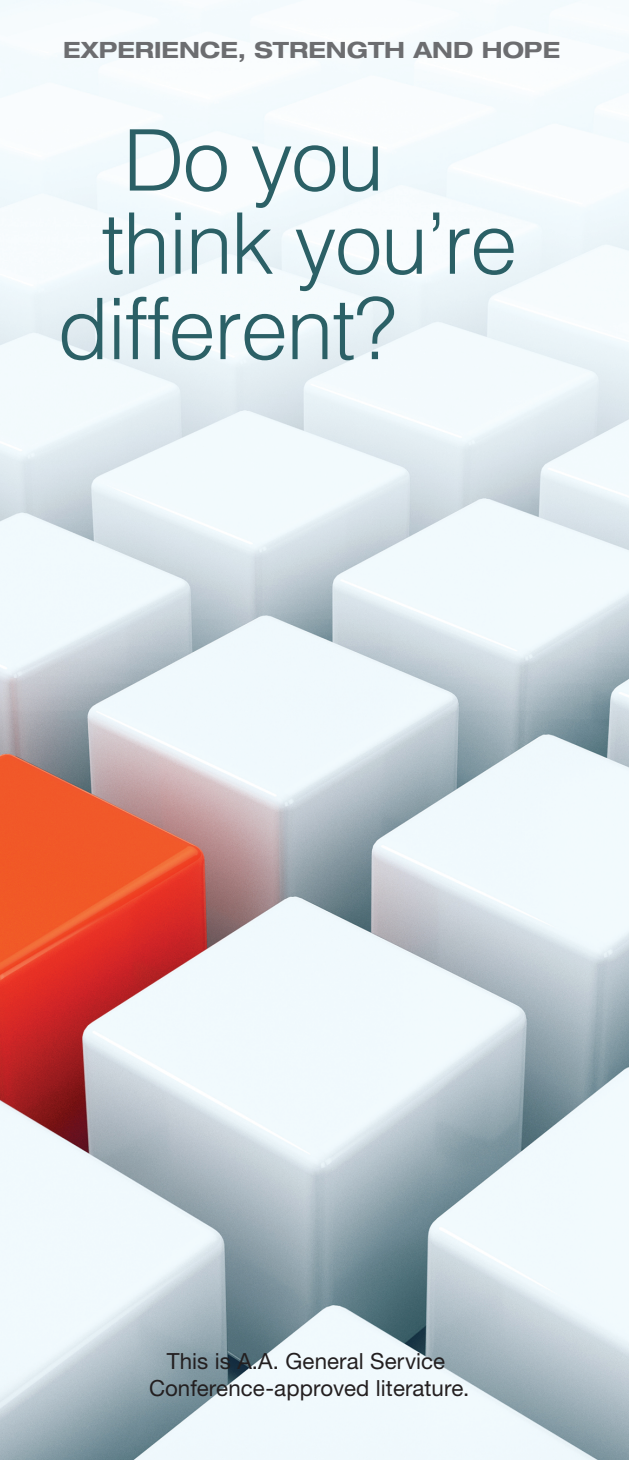
<style>
.page{position:relative;width:629px;height:1460px;background:#fff}
.page>*{position:absolute;margin:0;border:0;box-sizing:border-box;transform-origin:0 0}
.t1{font:300 85.05px "Helvetica";letter-spacing:-.02em;color:#2b6066}
.t2{font:700 expanded 22.5px "Helvetica Neue LT Std";color:#6c6d70}
.t3{font:22.28px/27.2px "Helvetica Neue LT Std";letter-spacing:.005em;color:#231f20;text-align:center}
</style>
<div class="page">
<img style="left:0;top:0;width:628px;height:1460px">
<p class="t2" style="left:63px;top:36px;width:498px">EXPERIENCE, STRENGTH AND HOPE</p>
<h1 class="t1" style="left:123px;top:88px;width:262px">Do you</h1>
<h1 class="t1" style="left:101px;top:171px;width:418px">think you’re</h1>
<h1 class="t1" style="left:57px;top:257px;width:341px">different?</h1>
<p class="t3" style="left:149px;top:1347px;width:322px">This is A.A. General Service<br>Conference-approved literature.</p>
</div>
